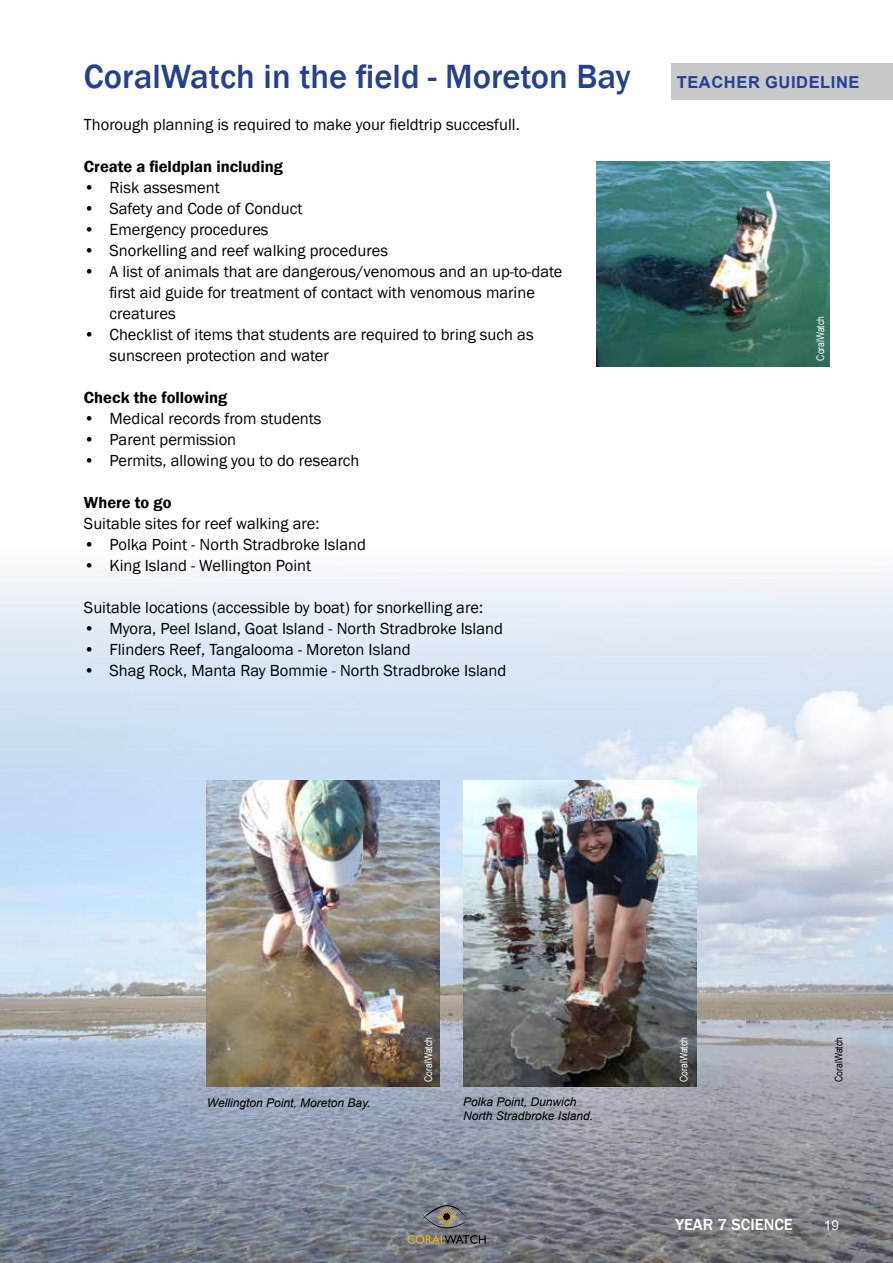
<style>
.page{position:relative;width:893px;height:1263px;background:#fff}
.page>*{position:absolute;margin:0;border:0;box-sizing:border-box;transform-origin:0 0}
.t1{font:500 34.5px "Franklin Gothic";color:#25408f}
.t2{font:16.5px/21px "Franklin Gothic";color:#000}
.t3{font:600 16.5px "Franklin Gothic";color:#000}
.t4{font:700 16.5px "Arial";letter-spacing:.035em;color:#25408f}
.t5{font:500 16.5px "Franklin Gothic";color:#fff}
.t6{font:13.5px "Arial";color:#fff}
.t7{font:italic 12px/13.5px "Arial";color:#000}
.t8{font:10.5px "Arial Narrow";color:#fff}
.t9{font:10.5px "Arial Narrow";color:#000}
</style>
<div class="page">
<img style="left:0;top:572px;width:893px;height:691px">
<img style="left:596px;top:162px;width:233px;height:204px">
<img style="left:463px;top:780px;width:233px;height:307px">
<svg style="left:407px;top:1190px;width:79px;height:54px;background:#787a7d"></svg>
<img style="left:207px;top:780px;width:233px;height:307px">
<div style="left:672px;top:64px;width:221px;height:36px;background:#c7c8ca"></div>
<h1 class="t1" style="left:84px;top:55px;width:548px">CoralWatch in the field - Moreton Bay</h1>
<p class="t2" style="left:84px;top:114px;width:437px">Thorough planning is required to make your fieldtrip succesfull.</p>
<p class="t3" style="left:84px;top:156px;width:201px">Create a fieldplan including</p>
<p class="t2" style="left:84px;top:177px;width:137px">• Risk assesment</p>
<p class="t2" style="left:84px;top:198px;width:220px">• Safety and Code of Conduct</p>
<p class="t2" style="left:84px;top:219px;width:186px">• Emergency procedures</p>
<p class="t2" style="left:84px;top:240px;width:306px">• Snorkelling and reef walking procedures</p>
<p class="t2" style="left:109px;top:261px;width:454px;text-indent:-25px">• A list of animals that are dangerous/venomous and an up-to-date first aid guide for treatment of contact with venomous marine creatures</p>
<p class="t2" style="left:109px;top:324px;width:426px;text-indent:-25px">• Checklist of items that students are required to bring such as sunscreen protection and water</p>
<p class="t3" style="left:84px;top:387px;width:145px">Check the following</p>
<p class="t2" style="left:84px;top:408px;width:239px">• Medical records from students</p>
<p class="t2" style="left:84px;top:429px;width:154px">• Parent permission</p>
<p class="t2" style="left:84px;top:450px;width:277px">• Permits, allowing you to do research</p>
<p class="t3" style="left:84px;top:492px;width:89px">Where to go</p>
<p class="t2" style="left:84px;top:513px;width:237px">Suitable sites for reef walking are:</p>
<p class="t2" style="left:84px;top:534px;width:283px">• Polka Point - North Stradbroke Island</p>
<p class="t2" style="left:84px;top:555px;width:229px">• King Island - Wellington Point</p>
<p class="t2" style="left:84px;top:597px;width:401px">Suitable locations (accessible by boat) for snorkelling are:</p>
<p class="t2" style="left:84px;top:618px;width:420px">• Myora, Peel Island, Goat Island - North Stradbroke Island</p>
<p class="t2" style="left:84px;top:639px;width:328px">• Flinders Reef, Tangalooma - Moreton Island</p>
<p class="t2" style="left:84px;top:660px;width:424px">• Shag Rock, Manta Ray Bommie - North Stradbroke Island</p>
<p class="t4" style="left:677px;top:71px;width:184px">TEACHER GUIDELINE</p>
<p class="t8" style="left:813px;top:361px;width:46px;rotate:-90deg">CoralWatch</p>
<p class="t7" style="left:207px;top:1096px;width:165px">Wellington Point, Moreton Bay.</p>
<p class="t8" style="left:421px;top:1082px;width:46px;rotate:-90deg">CoralWatch</p>
<p class="t7" style="left:463px;top:1095px;width:132px">Polka Point, Dunwich<br>North Stradbroke Island.</p>
<p class="t8" style="left:676px;top:1082px;width:46px;rotate:-90deg">CoralWatch</p>
<p class="t9" style="left:831px;top:1082px;width:46px;rotate:-90deg">CoralWatch</p>
<p class="t5" style="left:675px;top:1214px;width:119px">YEAR 7 SCIENCE</p>
<p class="t6" style="left:824px;top:1216px;width:17px">19</p>
</div>
